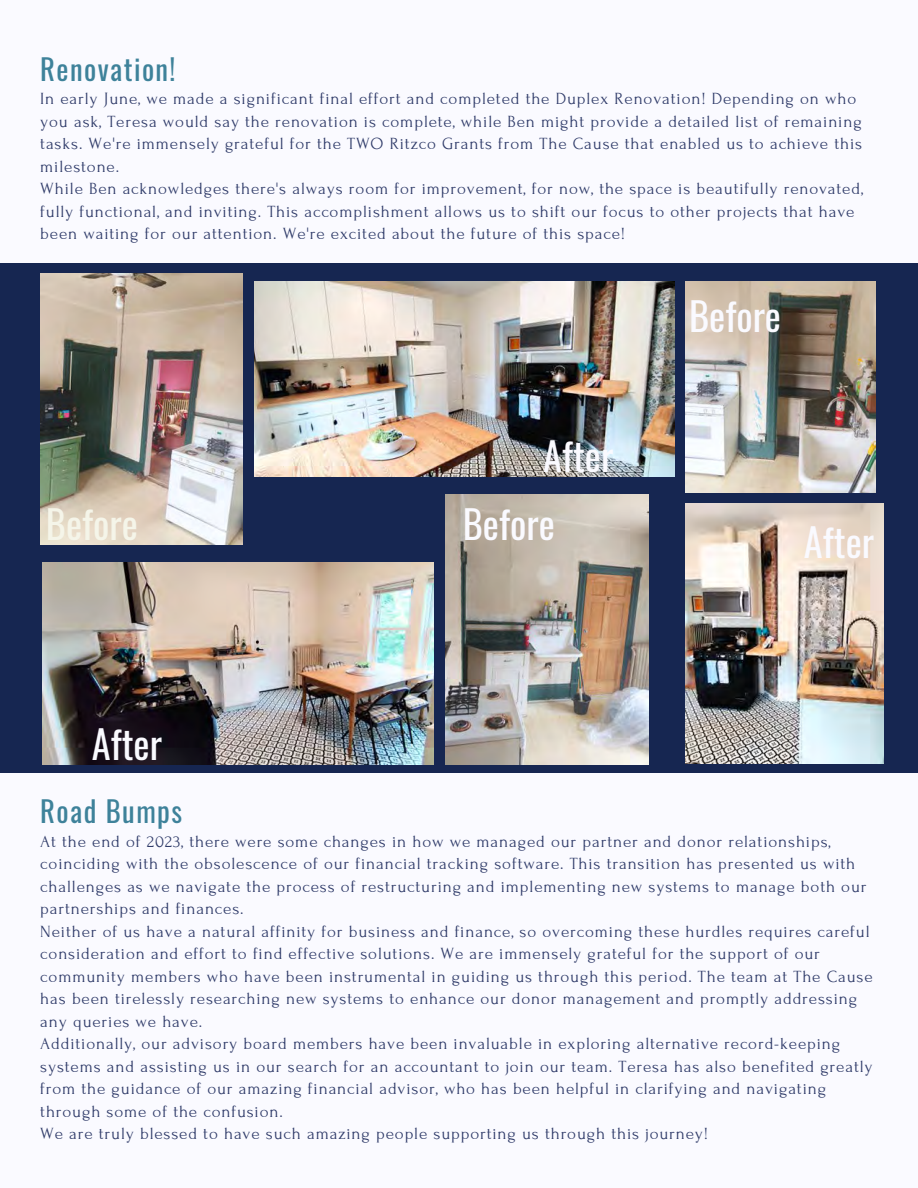
<style>
.page{position:relative;width:918px;height:1188px;background:#fafaff}
.page>*{position:absolute;margin:0;border:0;box-sizing:border-box;transform-origin:0 0}
.t1{font:38.4px "Oswald";color:#fafaff}
.t2{font:38.4px "Oswald";color:#f5f5e9}
.t3{font:28.65px "Oswald";letter-spacing:.05em;color:#3e829a}
.t4{font:17.1px/22.5px "Forum";letter-spacing:.05em;color:#2f3b69}
</style>
<div class="page">
<div style="left:0;top:263px;width:918px;height:509px;background:#162651"></div>
<img style="left:254px;top:281px;width:420px;height:196px">
<img style="left:40px;top:274px;width:203px;height:271px">
<img style="left:686px;top:281px;width:190px;height:212px">
<img style="left:446px;top:494px;width:202px;height:270px">
<img style="left:42px;top:563px;width:392px;height:201px">
<img style="left:686px;top:503px;width:198px;height:260px">
<p class="t3" style="left:40px;top:47px;width:137px">Renovation!</p>
<h1 class="t4" style="left:40px;top:88px;width:823px">In early June, we made a significant final effort and completed the Duplex Renovation! Depending on who you ask, Teresa would say the renovation is complete, while Ben might provide a detailed list of remaining tasks. We're immensely grateful for the TWO Ritzco Grants from The Cause that enabled us to achieve this milestone.</h1>
<p class="t4" style="left:40px;top:178px;width:824px">While Ben acknowledges there's always room for improvement, for now, the space is beautifully renovated, fully functional, and inviting. This accomplishment allows us to shift our focus to other projects that have been waiting for our attention. We're excited about the future of this space!</p>
<h1 class="t2" style="left:46px;top:494px;width:94px">Before</h1>
<p class="t1" style="left:92px;top:714px;width:72px">After</p>
<p class="t1" style="left:543px;top:426px;width:72px">After</p>
<p class="t1" style="left:463px;top:494px;width:94px">Before</p>
<p class="t1" style="left:689px;top:286px;width:94px">Before</p>
<p class="t1" style="left:804px;top:512px;width:72px">After</p>
<h1 class="t3" style="left:40px;top:789px;width:143px">Road Bumps</h1>
<p class="t4" style="left:40px;top:830px;width:828px">At the end of 2023, there were some changes in how we managed our partner and donor relationships, coinciding with the obsolescence of our financial tracking software. This transition has presented us with challenges as we navigate the process of restructuring and implementing new systems to manage both our partnerships and finances.</p>
<h1 class="t4" style="left:40px;top:920px;width:834px">Neither of us have a natural affinity for business and finance, so overcoming these hurdles requires careful consideration and effort to find effective solutions. We are immensely grateful for the support of our community members who have been instrumental in guiding us through this period. The team at The Cause has been tirelessly researching new systems to enhance our donor management and promptly addressing any queries we have.</h1>
<p class="t4" style="left:40px;top:1033px;width:834px">Additionally, our advisory board members have been invaluable in exploring alternative record-keeping systems and assisting us in our search for an accountant to join our team. Teresa has also benefited greatly from the guidance of our amazing financial advisor, who has been helpful in clarifying and navigating through some of the confusion.</p>
<h1 class="t4" style="left:40px;top:1123px;width:669px">We are truly blessed to have such amazing people supporting us through this journey!</h1>
</div>
